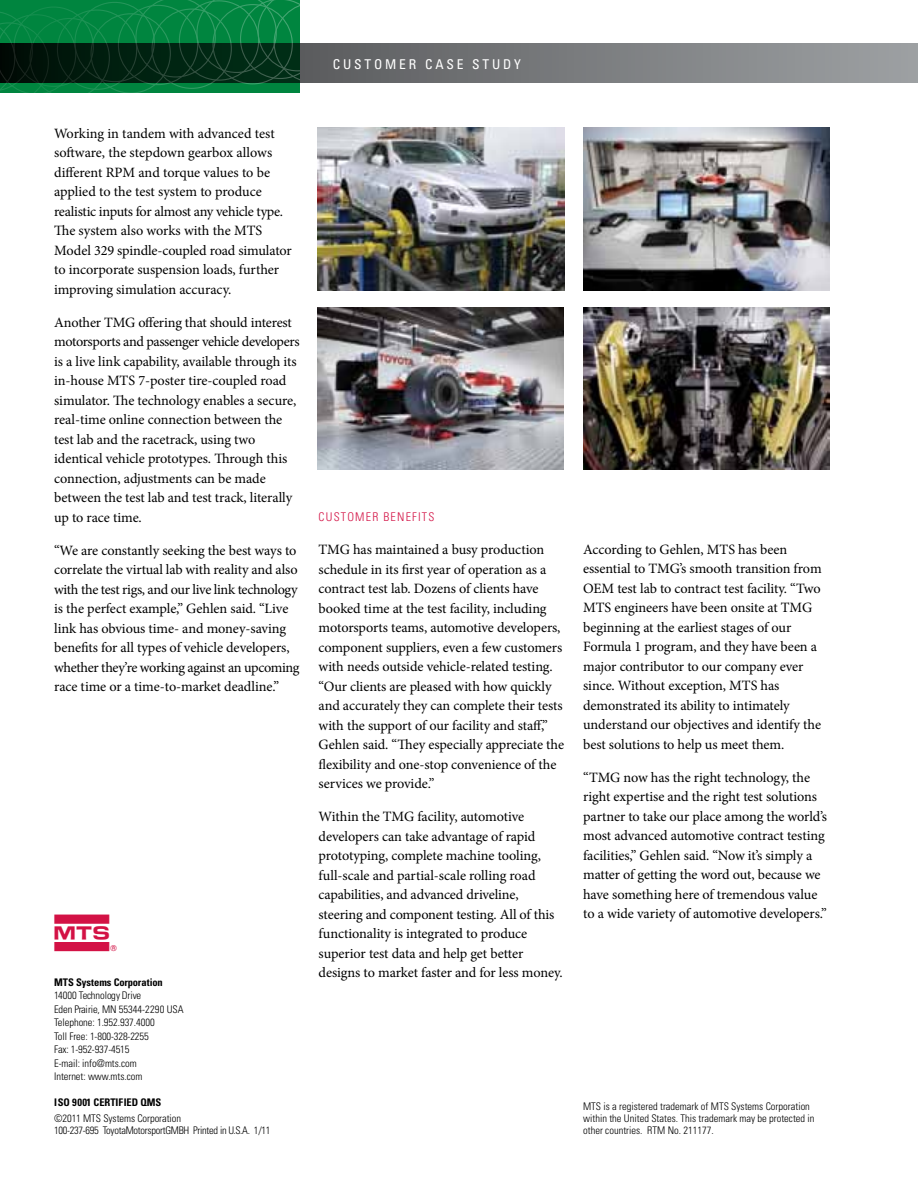
<style>
.page{position:relative;width:918px;height:1188px;background:#fff}
.page>*{position:absolute;margin:0;border:0;box-sizing:border-box;transform-origin:0 0}
.t1{font:40.5px "MTS Systems";color:#d31245}
.t2{font:14.25px/19.5px "Minion Pro";letter-spacing:-.01em;color:#000}
.t3{font:condensed 13.5px "Univers";letter-spacing:.21em;color:#fff}
.t4{font:300 condensed 12px "Univers";letter-spacing:.1em;color:#d31245}
.t5{font:300 condensed 10.5px/13.5px "Univers";letter-spacing:-.005em;color:#000}
.t6{font:300 condensed 10.5px/12px "Univers";letter-spacing:-.025em;color:#000}
.t7{font:700 condensed 10.5px "Univers";letter-spacing:-.005em;color:#000}
</style>
<div class="page">
<svg style="left:300px;top:44px;width:618px;height:38px;background:#7c7e81"></svg>
<svg style="left:0;top:0;width:300px;height:93px;background:#036833"></svg>
<svg style="left:135px;top:0;width:165px;height:83px;background:#075d30"></svg>
<svg style="left:0;top:11px;width:76px;height:82px;background:#034e26"></svg>
<img style="left:317px;top:128px;width:248px;height:163px">
<img style="left:583px;top:128px;width:247px;height:163px">
<img style="left:583px;top:307px;width:247px;height:163px">
<img style="left:317px;top:307px;width:247px;height:162px">
<p class="t3" style="left:333px;top:56px;width:190px">CUSTOMER CASE STUDY</p>
<p class="t2" style="left:54px;top:123px;width:239px">Working in tandem with advanced test software, the stepdown gearbox allows different RPM and torque values to be applied to the test system to produce realistic inputs for almost any vehicle type.<br>The system also works with the MTS Model 329 spindle-coupled road simulator to incorporate suspension loads, further improving simulation accuracy.</p>
<p class="t2" style="left:54px;top:312px;width:247px">Another TMG offering that should interest motorsports and passenger vehicle developers is a live link capability, available through its in-house MTS 7-poster tire-coupled road simulator. The technology enables a secure, real-time online connection between the test lab and the racetrack, using two identical vehicle prototypes. Through this connection, adjustments can be made between the test lab and test track, literally up to race time.</p>
<p class="t2" style="left:54px;top:540px;width:247px">“We are constantly seeking the best ways to correlate the virtual lab with reality and also with the test rigs, and our live link technology is the perfect example,” Gehlen said. “Live link has obvious time- and money-saving benefits for all types of vehicle developers, whether they’re working against an upcoming race time or a time-to-market deadline.”</p>
<h1 class="t1" style="left:53px;top:915px;width:68px">l</h1>
<p class="t7" style="left:54px;top:975px;width:110px">MTS Systems Corporation</p>
<p class="t5" style="left:54px;top:989px;width:119px">14000 Technology Drive<br>Eden Prairie, MN 55344-2290 USA<br>Telephone: 1.952.937.4000<br>Toll Free: 1-800-328-2255<br>Fax: 1-952-937-4515<br>E-mail: info@mts.com<br>I nternet: www.mts.com</p>
<p class="t7" style="left:54px;top:1096px;width:109px">ISO 9001 Certified QMS</p>
<p class="t5" style="left:54px;top:1111px;width:36px">©2011 MTS</p>
<p class="t6" style="left:54px;top:1112px;width:218px;text-indent:49px">Systems Corporation<br>100-237-695 ToyotaMotorsportGM BH Printed in U.S.A. 1/11</p>
<p class="t4" style="left:319px;top:510px;width:117px">Customer Benefits</p>
<p class="t2" style="left:319px;top:540px;width:247px">TMG has maintained a busy production schedule in its first year of operation as a contract test lab. Dozens of clients have booked time at the test facility, including motorsports teams, automotive developers, component suppliers, even a few customers with needs outside vehicle-related testing. “Our clients are pleased with how quickly and accurately they can complete their tests with the support of our facility and staff,” Gehlen said. “They especially appreciate the flexibility and one-stop convenience of the services we provide.”</p>
<p class="t2" style="left:319px;top:807px;width:246px">Within the TMG facility, automotive developers can take advantage of rapid prototyping, complete machine tooling, full-scale and partial-scale rolling road capabilities, and advanced driveline, steering and component testing. All of this functionality is integrated to produce superior test data and help get better designs to market faster and for less money.</p>
<p class="t2" style="left:583px;top:540px;width:240px">According to Gehlen, MTS has been essential to TMG’s smooth transition from OEM test lab to contract test facility. “Two MTS engineers have been onsite at TMG beginning at the earliest stages of our Formula 1 program, and they have been a major contributor to our company ever since. Without exception, MTS has demonstrated its ability to intimately understand our objectives and identify the best solutions to help us meet them.</p>
<p class="t2" style="left:583px;top:768px;width:245px">“TMG now has the right technology, the right expertise and the right test solutions partner to take our place among the world’s most advanced automotive contract testing facilities,” Gehlen said. “Now it’s simply a matter of getting the word out, because we have something here of tremendous value to a wide variety of automotive developers.”</p>
<p class="t5" style="left:583px;top:1100px;width:233px;line-height:12px;text-indent:148px">Systems Corporation within the United States. This trademark may be protected in other countries. RTM</p>
<p class="t5" style="left:583px;top:1100px;width:7px">MTS</p>
<p class="t5" style="left:604px;top:1100px;width:114px">is a registered trademark of MTS</p>
<p class="t5" style="left:668px;top:1124px;width:48px">No. 211177.</p>
</div>
